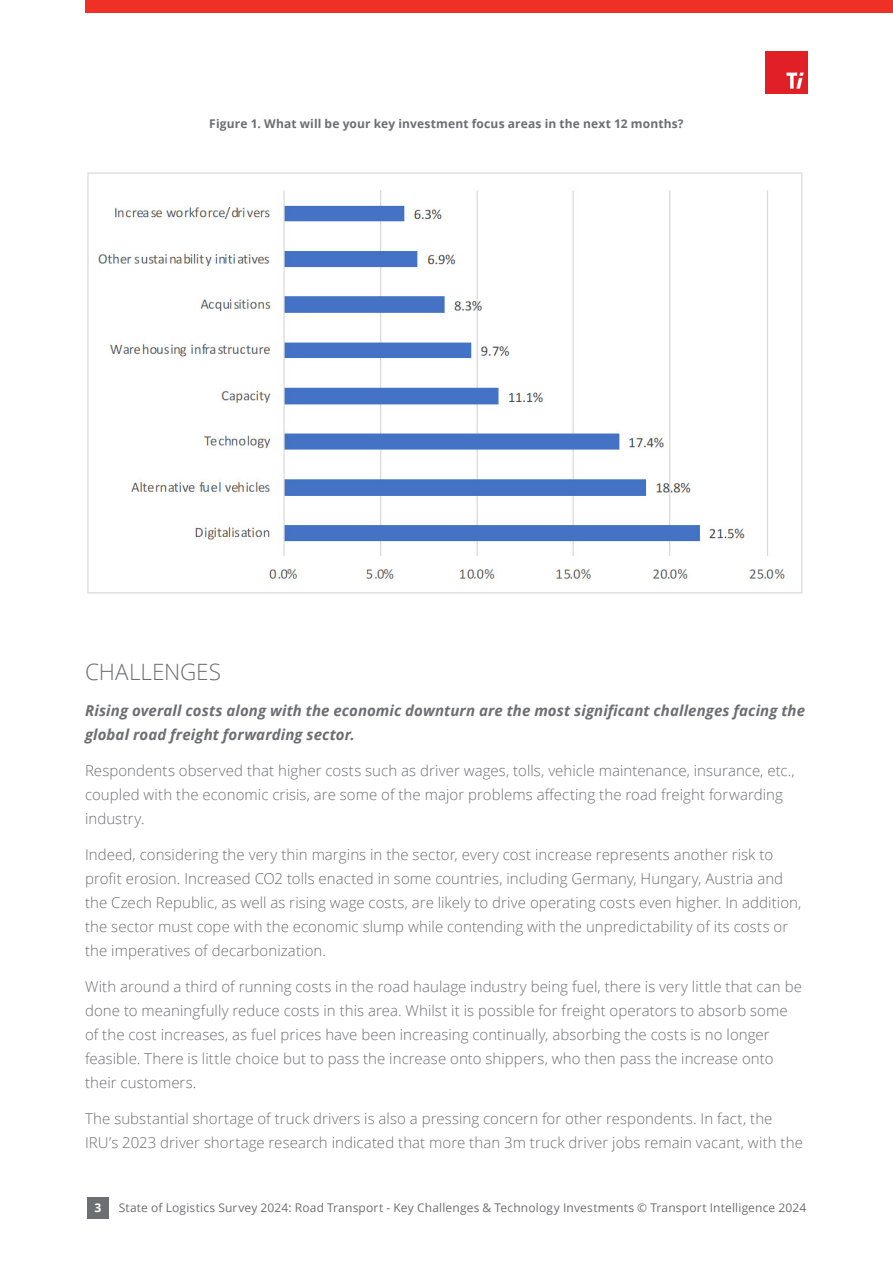
<style>
.page{position:relative;width:893px;height:1263px;background:#fff}
.page>*{position:absolute;margin:0;border:0;box-sizing:border-box;transform-origin:0 0}
.t1{font:300 22.5px "Open Sans";color:#6d6e71}
.t2{font:300 15px/24px "Open Sans";letter-spacing:.005em;color:#6d6e71}
.t3{font:italic 700 15px/24px "Open Sans";letter-spacing:.005em;color:#6d6e71}
.t4{font:12px "Open Sans";letter-spacing:.015em;color:#6d6e71}
.t5{font:700 12px "Open Sans";letter-spacing:.015em;color:#6d6e71}
.t6{font:700 12px "Open Sans";color:#fff}
</style>
<div class="page">
<div style="left:85px;top:0;width:808px;height:13px;background:#ee3124"></div>
<div style="left:87px;top:1197px;width:21px;height:21px;background:#6d6e71"></div>
<img style="left:765px;top:51px;width:43px;height:43px">
<img style="left:87px;top:172px;width:716px;height:422px">
<p class="t5" style="left:209px;top:115px;width:476px">Figure 1. What will be your key investment focus areas in the next 12 months?</p>
<h1 class="t1" style="left:85px;top:657px;width:138px">CHALLENGES</h1>
<p class="t3" style="left:85px;top:698px;width:721px">Rising overall costs along with the economic downturn are the most significant challenges facing the global road freight forwarding sector.</p>
<p class="t2" style="left:85px;top:758px;width:711px">Respondents observed that higher costs such as driver wages, tolls, vehicle maintenance, insurance, etc., coupled with the economic crisis, are some of the major problems affecting the road freight forwarding industry.</p>
<p class="t2" style="left:85px;top:842px;width:718px">Indeed, considering the very thin margins in the sector, every cost increase represents another risk to profit erosion. Increased CO2 tolls enacted in some countries, including Germany, Hungary, Austria and the Czech Republic, as well as rising wage costs, are likely to drive operating costs even higher. In addition, the sector must cope with the economic slump while contending with the unpredictability of its costs or the imperatives of decarbonization.</p>
<p class="t2" style="left:85px;top:974px;width:718px">With around a third of running costs in the road haulage industry being fuel, there is very little that can be done to meaningfully reduce costs in this area. Whilst it is possible for freight operators to absorb some of the cost increases, as fuel prices have been increasing continually, absorbing the costs is no longer feasible. There is little choice but to pass the increase onto shippers, who then pass the increase onto their customers.</p>
<p class="t2" style="left:85px;top:1106px;width:719px">The substantial shortage of truck drivers is also a pressing concern for other respondents. In fact, the<br>IRU’s 2023 driver shortage research indicated that more than 3m truck driver jobs remain vacant, with the</p>
<p class="t6" style="left:94px;top:1199px;width:8px">3</p>
<p class="t4" style="left:119px;top:1200px;width:689px">State of Logistics Survey 2024: Road Transport - Key Challenges &amp; Technology Investments © Transport Intelligence 2024</p>
</div>
